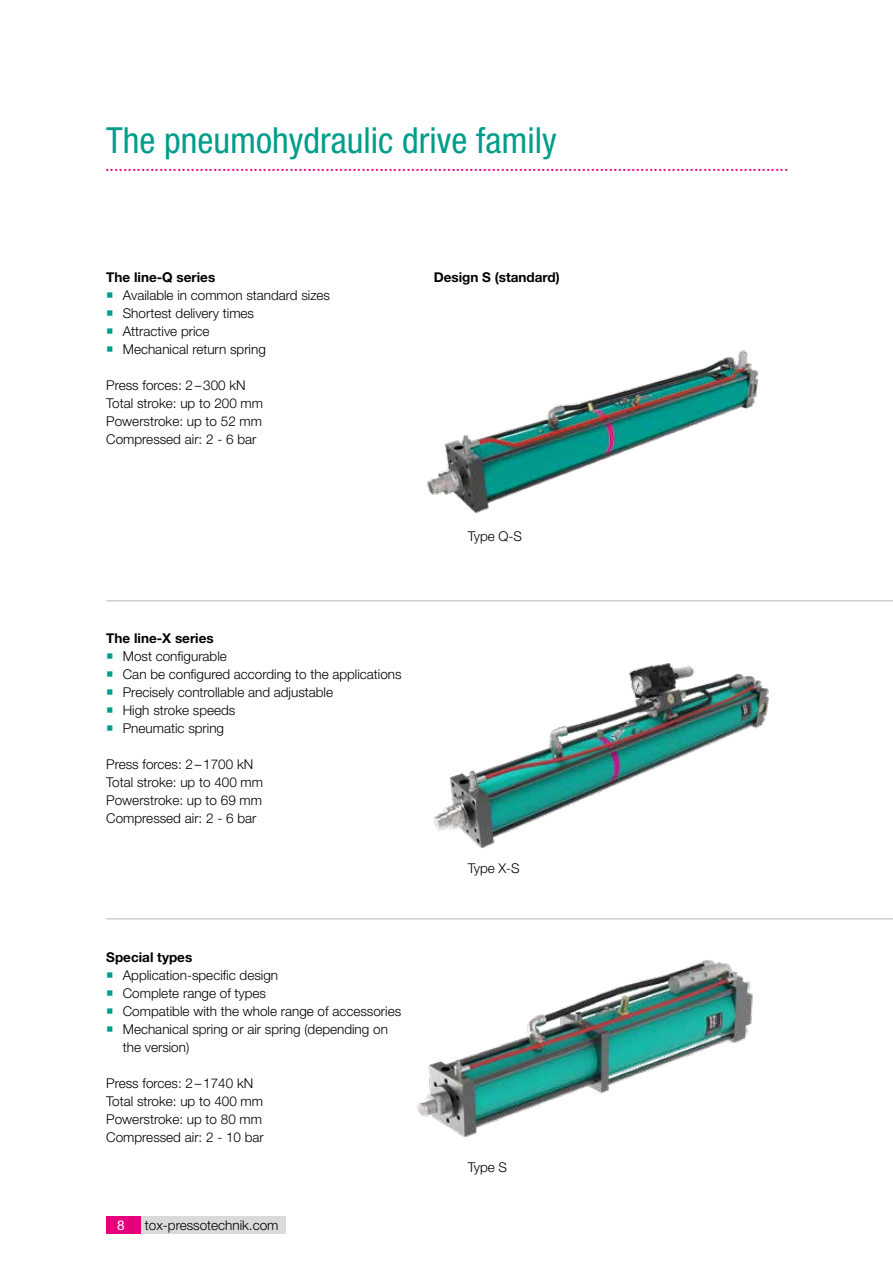
<style>
.page{position:relative;width:893px;height:1263px;background:#fff}
.page>*{position:absolute;margin:0;border:0;box-sizing:border-box;transform-origin:0 0}
.t1{font:condensed 36px "Helvetica Neue LT Std";color:#009d8b}
.t2{font:20.25px "Times New Roman";color:#e6007d}
.t3{font:300 13.5px/18px "Helvetica Neue LT Std";color:#000}
.t4{font:700 13.5px "Helvetica Neue LT Std";color:#000}
.t5{font:13.5px "Helvetica Neue LT Pro";color:#fff}
</style>
<div class="page">
<div style="left:137px;top:1216px;width:149px;height:17px;background:#dadada"></div>
<div style="left:106px;top:1216px;width:34px;height:17px;background:#e6007d"></div>
<img style="left:417px;top:960px;width:336px;height:178px">
<img style="left:427px;top:350px;width:332px;height:163px">
<hr style="left:106px;top:600px;width:787px;height:1px;background:#000">
<hr style="left:106px;top:918px;width:787px;height:1px;background:#000">
<img style="left:433px;top:663px;width:336px;height:185px">
<h1 class="t1" style="left:106px;top:120px;width:452px">The pneumohydraulic drive family</h1>
<h2 class="t2" style="left:105px;top:150px;width:685px">........................................................................................................................................................</h2>
<p class="t4" style="left:106px;top:269px;width:110px">The line-Q series</p>
<p class="t3" style="left:123px;top:286px;width:209px">Available in common standard sizes<br>Shortest delivery times<br>Attractive price<br>Mechanical return spring</p>
<p class="t3" style="left:106px;top:376px;width:158px">Press forces: 2–300 kN<br>Total stroke: up to 200 mm<br>Powerstroke: up to 52 mm<br>Compressed air: 2 - 6 bar</p>
<p class="t4" style="left:434px;top:269px;width:128px">Design S (standard)</p>
<p class="t3" style="left:468px;top:527px;width:56px">Type Q-S</p>
<p class="t4" style="left:106px;top:630px;width:109px">The line-X series</p>
<p class="t3" style="left:123px;top:647px;width:280px">Most configurable<br>Can be configured according to the applications<br>Precisely controllable and adjustable<br>High stroke speeds<br>Pneumatic spring</p>
<p class="t3" style="left:106px;top:755px;width:158px">Press forces: 2–1700 kN<br>Total stroke: up to 400 mm<br>Powerstroke: up to 69 mm<br>Compressed air: 2 - 6 bar</p>
<p class="t4" style="left:106px;top:949px;width:87px">Special types</p>
<p class="t3" style="left:123px;top:966px;width:280px">Application-specific design<br>Complete range of types<br>Compatible with the whole range of accessories<br>Mechanical spring or air spring (depending on the version)</p>
<p class="t3" style="left:106px;top:1074px;width:159px">Press forces: 2–1740 kN<br>Total stroke: up to 400 mm<br>Powerstroke: up to 80 mm<br>Compressed air: 2 - 10 bar</p>
<p class="t5" style="left:117px;top:1217px;width:9px">8</p>
<p class="t3" style="left:145px;top:1215px;width:135px">tox-pressotechnik.com</p>
<p class="t3" style="left:468px;top:859px;width:54px">Type X-S</p>
<p class="t3" style="left:468px;top:1157px;width:41px">Type S</p>
</div>
